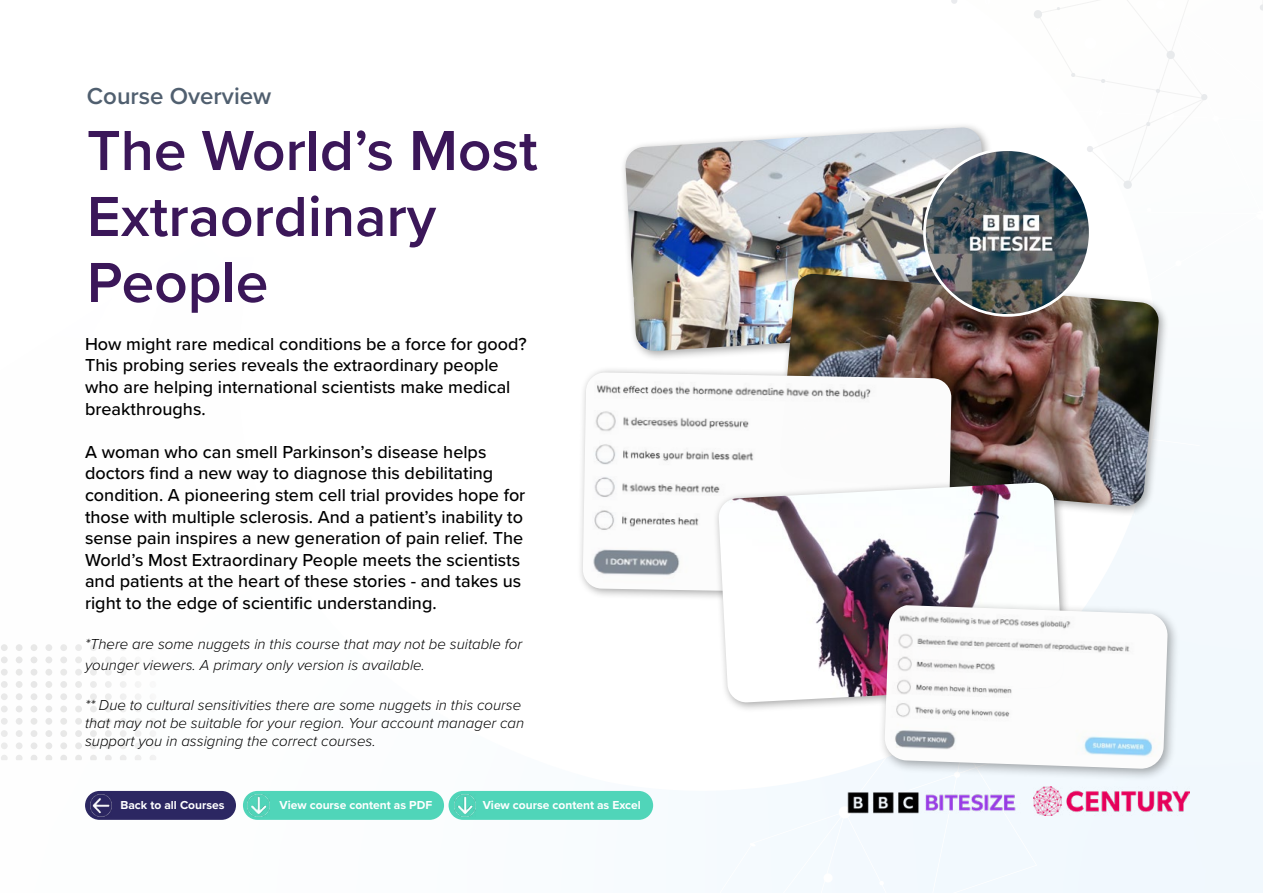
<style>
.page{position:relative;width:1263px;height:893px;background:#fff}
.page>*{position:absolute;margin:0;border:0;box-sizing:border-box;transform-origin:0 0}
.t1{font:600 58.5px/66px "Proxima Nova";color:#3b1759}
.t2{font:600 24px "Proxima Nova";color:#505f6f}
.t3{font:500 18px/21.6px "Proxima Nova";color:#000}
.t4{font:italic 300 15px/18px "Proxima Nova";color:#000}
.t5{font:700 12px "Proxima Nova";color:#fff}
</style>
<div class="page">
<img style="left:1px;top:506px;width:1262px;height:387px">
<img style="left:1035px;top:787px;width:154px;height:29px">
<svg style="left:1101px;top:79px;width:4px;height:4px"></svg>
<svg style="left:1071px;top:73px;width:4px;height:4px"></svg>
<svg style="left:1156px;top:89px;width:4px;height:4px"></svg>
<svg style="left:1146px;top:122px;width:4px;height:4px"></svg>
<svg style="left:1034px;top:10px;width:9px;height:9px"></svg>
<svg style="left:1166px;top:50px;width:9px;height:10px"></svg>
<svg style="left:1123px;top:180px;width:9px;height:9px"></svg>
<svg style="left:951px;top:0;width:6px;height:4px"></svg>
<svg style="left:1087px;top:146px;width:6px;height:6px"></svg>
<svg style="left:1260px;top:4px;width:3px;height:7px"></svg>
<svg style="left:1201px;top:94px;width:6px;height:7px"></svg>
<img style="left:828px;top:772px;width:207px;height:60px">
<img style="left:1px;top:644px;width:155px;height:32px">
<div style="left:620px;top:122px;width:382px;height:240px;background:#000;opacity:.35"></div>
<img style="left:625px;top:128px;width:367px;height:224px">
<div style="left:774px;top:268px;width:395px;height:249px;background:#000;opacity:.35"></div>
<img style="left:780px;top:274px;width:379px;height:233px">
<div style="left:576px;top:366px;width:386px;height:239px;background:#000;opacity:.35"></div>
<img style="left:583px;top:373px;width:368px;height:221px">
<div style="left:712px;top:476px;width:361px;height:237px;background:#000;opacity:.35"></div>
<img style="left:718px;top:483px;width:345px;height:220px">
<div style="left:878px;top:598px;width:302px;height:183px;background:#000;opacity:.35"></div>
<img style="left:884px;top:605px;width:284px;height:164px">
<img style="left:924px;top:150px;width:165px;height:165px">
<div style="left:85px;top:791px;width:151px;height:29px;background:#2c2762;border-radius:14px"></div>
<div style="left:243px;top:791px;width:201px;height:29px;background:#50d5b9;border-radius:14px"></div>
<img style="left:248px;top:795px;width:21px;height:21px">
<div style="left:448px;top:791px;width:205px;height:29px;background:#50d5b9;border-radius:14px"></div>
<img style="left:454px;top:795px;width:21px;height:21px">
<h2 class="t2" style="left:87px;top:78px;width:186px">Course Overview</h2>
<h1 class="t1" style="left:87px;top:116px;width:452px">The World’s Most<br>Extraordinary<br>People</h1>
<p class="t3" style="left:85px;top:332px;width:443px">How might rare medical conditions be a force for good?<br>This probing series reveals the extraordinary people who are helping international scientists make medical breakthroughs.</p>
<p class="t3" style="left:85px;top:440px;width:442px">A woman who can smell Parkinson’s disease helps doctors find a new way to diagnose this debilitating condition. A pioneering stem cell trial provides hope for those with multiple sclerosis. And a patient’s inability to sense pain inspires a new generation of pain relief. The World’s Most Extraordinary People meets the scientists and patients at the heart of these stories - and takes us right to the edge of scientific understanding.</p>
<p class="t4" style="left:85px;top:632px;width:439px;line-height:21.6px">*There are some nuggets in this course that may not be suitable for younger viewers. A primary only version is available.</p>
<p class="t4" style="left:85px;top:695px;width:441px">** Due to cultural sensitivities there are some nuggets in this course that may not be suitable for your region. Your account manager can support you in assigning the correct courses.</p>
<p class="t5" style="left:120px;top:796px;width:106px">Back to all Courses</p>
<p class="t5" style="left:280px;top:796px;width:154px">View course content as PDF</p>
<p class="t5" style="left:483px;top:796px;width:160px">View course content as Excel</p>
</div>
